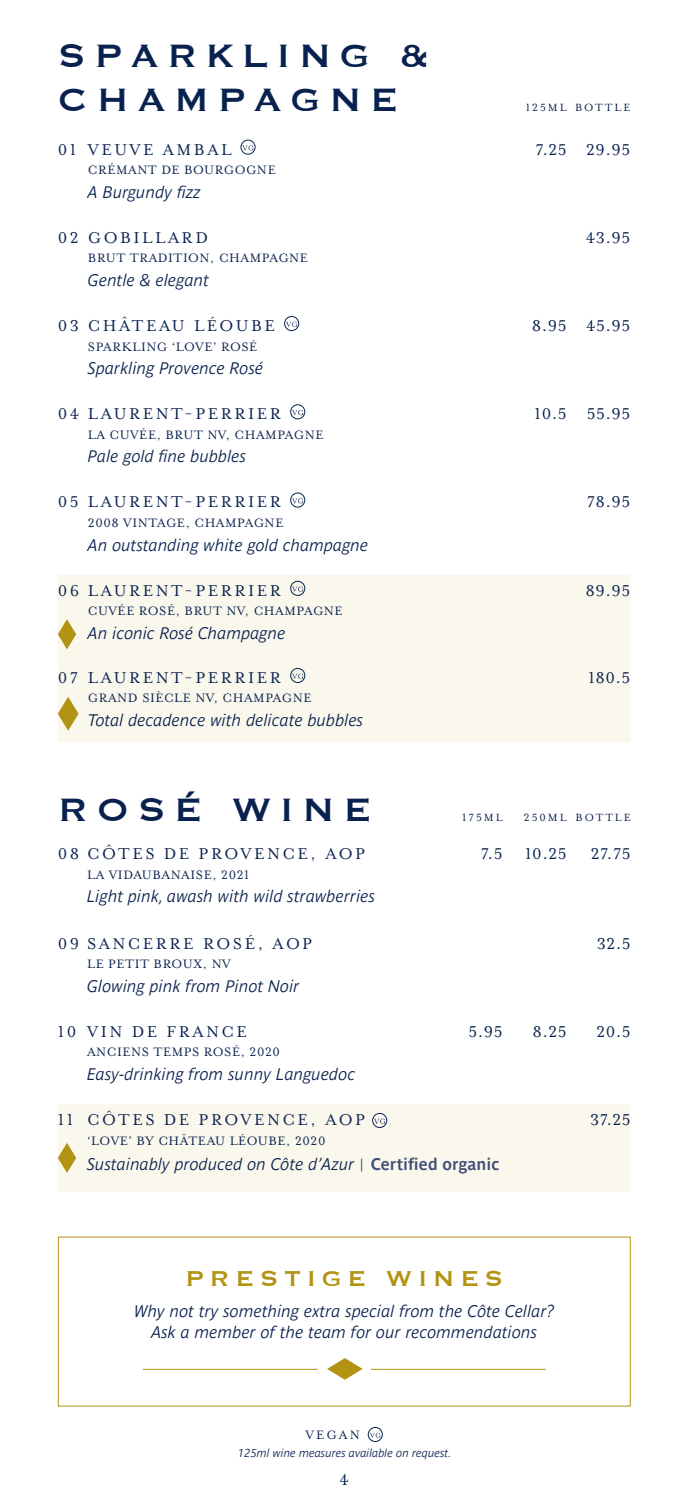
<style>
.page{position:relative;width:678px;height:1501px;background:#fff}
.page>*{position:absolute;margin:0;border:0;box-sizing:border-box;transform-origin:0 0}
._06_DRINKS_SECTION_H{font:42px/44.2px "Copperplate";letter-spacing:.2em;color:#09214f}
._01_WINE_SECTION_HEA{font:42px "Copperplate";letter-spacing:.2em;color:#09214f}
._01_WINE_SECTION_HEA-2{font:28px "Copperplate";letter-spacing:.2em;color:#b39313}
._02_WINE_LIST{font:18px "Mrs Eaves OT";letter-spacing:.14em;color:#09214f}
._02_WINE_LIST-2{font:italic 16.6px "Parisine Std Gris";letter-spacing:.005em;color:#09214f}
._02_WINE_LIST-3{font:14px "Mrs Eaves OT";letter-spacing:.04em;color:#09214f}
._05_SIDES_HEADER{font:14px "Mrs Eaves OT";letter-spacing:.16em;color:#09214f}
.t1{font:12px "Mrs Eaves OT";letter-spacing:.16em;color:#09214f}
._09_CAPTION{font:italic 11.4px "Parisine Std Gris";color:#09214f}
.s1{font-family:"Mrs Eaves OT";font-style:normal}
.s2{font-weight:700;font-style:normal;color:#404e75}
</style>
<div class="page">
<div style="left:58px;top:575px;width:572px;height:167px;background:#faf7ed"></div>
<div style="left:241px;top:140px;width:14px;height:14px;border:1px solid #09214f;border-radius:50%"></div>
<svg style="left:242px;top:145px;width:12px;height:6px"></svg>
<div style="left:284px;top:316px;width:15px;height:15px;border:1px solid #09214f;border-radius:50%"></div>
<svg style="left:286px;top:322px;width:11px;height:5px"></svg>
<div style="left:290px;top:404px;width:15px;height:15px;border:1px solid #09214f;border-radius:50%"></div>
<svg style="left:292px;top:410px;width:11px;height:5px"></svg>
<div style="left:290px;top:492px;width:15px;height:15px;border:1px solid #09214f;border-radius:50%"></div>
<svg style="left:292px;top:498px;width:11px;height:5px"></svg>
<svg style="left:58px;top:619px;width:18px;height:30px"></svg>
<div style="left:290px;top:581px;width:15px;height:14px;border:1px solid #09214f;border-radius:50%"></div>
<svg style="left:292px;top:586px;width:11px;height:5px"></svg>
<svg style="left:58px;top:696px;width:21px;height:34px"></svg>
<div style="left:290px;top:668px;width:15px;height:14px;border:1px solid #09214f;border-radius:50%"></div>
<svg style="left:292px;top:673px;width:11px;height:6px"></svg>
<div style="left:58px;top:1104px;width:572px;height:87px;background:#faf7ed"></div>
<svg style="left:58px;top:1142px;width:18px;height:30px"></svg>
<div style="left:372px;top:1113px;width:15px;height:14px;border:1px solid #09214f;border-radius:50%"></div>
<svg style="left:374px;top:1118px;width:11px;height:5px"></svg>
<div style="left:367px;top:1426px;width:16px;height:15px;border:1px solid #09214f;border-radius:50%"></div>
<svg style="left:369px;top:1432px;width:12px;height:5px"></svg>
<hr style="left:371px;top:1368px;width:174px;height:1px;background:#b39313">
<hr style="left:143px;top:1368px;width:174px;height:1px;background:#b39313">
<svg style="left:327px;top:1358px;width:35px;height:21px"></svg>
<p class="_06_DRINKS_SECTION_H" style="left:58px;top:31px;width:374px">SPARKLING &amp;<br>CHAMPAGNE</p>
<p class="_02_WINE_LIST" style="left:58px;top:139px;width:20px">01</p>
<p class="_02_WINE_LIST" style="left:88px;top:139px;width:145px">VEUVE AMBAL</p>
<p class="_02_WINE_LIST-3" style="left:88px;top:162px;width:189px">CRÉMANT DE BOURGOGNE</p>
<p class="_02_WINE_LIST-2" style="left:88px;top:182px;width:114px">A Burgundy fizz</p>
<p class="_02_WINE_LIST" style="left:58px;top:227px;width:23px">02</p>
<p class="_02_WINE_LIST" style="left:88px;top:227px;width:122px">GOBILLARD</p>
<p class="_02_WINE_LIST-3" style="left:88px;top:250px;width:222px">BRUT TRADITION, CHAMPAGNE</p>
<p class="_02_WINE_LIST-2" style="left:88px;top:271px;width:123px">Gentle &amp; elegant</p>
<p class="_02_WINE_LIST" style="left:58px;top:315px;width:23px">03</p>
<p class="_02_WINE_LIST" style="left:88px;top:315px;width:189px">CHÂTEAU LÉOUBE</p>
<p class="_02_WINE_LIST-3" style="left:88px;top:338px;width:171px">SPARKLING ‘LOVE’ ROSÉ</p>
<p class="_02_WINE_LIST-2" style="left:88px;top:359px;width:177px">Sparkling Provence Rosé</p>
<p class="_02_WINE_LIST" style="left:58px;top:403px;width:23px">04</p>
<p class="_02_WINE_LIST" style="left:88px;top:403px;width:195px">LAURENT-PERRIER</p>
<p class="_02_WINE_LIST-3" style="left:88px;top:426px;width:237px">LA CUVÉE, BRUT NV, CHAMPAGNE</p>
<p class="_02_WINE_LIST-2" style="left:88px;top:447px;width:160px">Pale gold fine bubbles</p>
<p class="_02_WINE_LIST" style="left:58px;top:492px;width:22px">05</p>
<p class="_02_WINE_LIST" style="left:88px;top:492px;width:195px">LAURENT-PERRIER</p>
<p class="_02_WINE_LIST-3" style="left:88px;top:515px;width:197px">2008 VINTAGE, CHAMPAGNE</p>
<p class="_02_WINE_LIST-2" style="left:88px;top:535px;width:282px">An outstanding white gold champagne</p>
<p class="_02_WINE_LIST" style="left:58px;top:580px;width:23px">06</p>
<p class="_02_WINE_LIST" style="left:88px;top:580px;width:195px">LAURENT-PERRIER</p>
<p class="_02_WINE_LIST-3" style="left:88px;top:603px;width:256px">CUVÉE ROSÉ, BRUT NV, CHAMPAGNE</p>
<p class="_02_WINE_LIST-2" style="left:88px;top:623px;width:199px">An iconic Rosé Champagne</p>
<p class="_02_WINE_LIST" style="left:58px;top:667px;width:22px">07</p>
<p class="_02_WINE_LIST" style="left:88px;top:667px;width:195px">LAURENT-PERRIER</p>
<p class="_02_WINE_LIST-3" style="left:88px;top:690px;width:225px">GRAND SIÈCLE NV, CHAMPAGNE</p>
<p class="_02_WINE_LIST-2" style="left:88px;top:710px;width:277px">Total decadence with delicate bubbles</p>
<p class="_01_WINE_SECTION_HEA" style="left:58px;top:782px;width:315px">ROSÉ WINE</p>
<p class="_02_WINE_LIST" style="left:58px;top:843px;width:309px">08 CÔTES DE PROVENCE, AOP</p>
<p class="_02_WINE_LIST-3" style="left:87px;top:866px;width:164px">LA VIDAUBANAISE, 2021</p>
<p class="_02_WINE_LIST-2" style="left:87px;top:887px;width:290px">Light pink, awash with wild strawberries</p>
<p class="_02_WINE_LIST" style="left:58px;top:933px;width:256px">09 SANCERRE ROSÉ, AOP</p>
<p class="_02_WINE_LIST-3" style="left:87px;top:956px;width:145px">LE PETIT BROUX, NV</p>
<p class="_02_WINE_LIST-2" style="left:87px;top:976px;width:214px">Glowing pink from Pinot Noir</p>
<p class="_02_WINE_LIST" style="left:58px;top:1021px;width:20px">10</p>
<p class="_02_WINE_LIST" style="left:87px;top:1021px;width:161px">VIN DE FRANCE</p>
<p class="_02_WINE_LIST-3" style="left:87px;top:1044px;width:194px">ANCIENS TEMPS ROSÉ, 2020</p>
<p class="_02_WINE_LIST-2" style="left:87px;top:1064px;width:270px">Easy-drinking from sunny Languedoc</p>
<p class="t1" style="left:526px;top:101px;width:42px">125ML</p>
<p class="t1" style="left:575px;top:101px;width:57px">BOTTLE</p>
<p class="_02_WINE_LIST" style="left:535px;top:139px;width:33px">7.25</p>
<p class="_02_WINE_LIST" style="left:586px;top:139px;width:46px">29.95</p>
<p class="_02_WINE_LIST" style="left:585px;top:227px;width:46px">43.95</p>
<p class="_02_WINE_LIST" style="left:532px;top:315px;width:36px">8.95</p>
<p class="_02_WINE_LIST" style="left:586px;top:315px;width:46px">45.95</p>
<p class="_02_WINE_LIST" style="left:534px;top:403px;width:34px">10.5</p>
<p class="_02_WINE_LIST" style="left:586px;top:403px;width:45px">55.95</p>
<p class="_02_WINE_LIST" style="left:586px;top:492px;width:45px">78.95</p>
<p class="_02_WINE_LIST" style="left:585px;top:580px;width:46px">89.95</p>
<p class="_02_WINE_LIST" style="left:588px;top:667px;width:44px">180.5</p>
<p class="t1" style="left:462px;top:810px;width:42px">175ML</p>
<p class="t1" style="left:524px;top:810px;width:44px">250ML</p>
<p class="t1" style="left:575px;top:810px;width:57px">BOTTLE</p>
<p class="_02_WINE_LIST" style="left:481px;top:843px;width:23px">7.5</p>
<p class="_02_WINE_LIST" style="left:525px;top:843px;width:43px">10.25</p>
<p class="_02_WINE_LIST" style="left:591px;top:843px;width:41px">27.75</p>
<p class="_02_WINE_LIST" style="left:596px;top:933px;width:35px">32.5</p>
<p class="_02_WINE_LIST" style="left:468px;top:1021px;width:36px">5.95</p>
<p class="_02_WINE_LIST" style="left:532px;top:1021px;width:36px">8.25</p>
<p class="_02_WINE_LIST" style="left:596px;top:1021px;width:36px">20.5</p>
<p class="_02_WINE_LIST" style="left:58px;top:1109px;width:17px">11</p>
<p class="_02_WINE_LIST" style="left:87px;top:1109px;width:279px">CÔTES DE PROVENCE, AOP</p>
<p class="_02_WINE_LIST-3" style="left:87px;top:1132px;width:240px">‘LOVE’ BY CHÂTEAU LÉOUBE, 2020</p>
<p class="_02_WINE_LIST-2" style="left:87px;top:1154px;width:413px">Sustainably produced on Côte d’Azur <span class="s1">|</span> <span class="s2">Certified organic</span></p>
<p class="_02_WINE_LIST" style="left:590px;top:1109px;width:42px">37.25</p>
<p class="_01_WINE_SECTION_HEA-2" style="left:185px;top:1260px;width:319px">PRESTIGE WINES</p>
<p class="_02_WINE_LIST-2" style="left:134px;top:1301px;width:421px">Why not try something extra special from the Côte Cellar?</p>
<p class="_02_WINE_LIST-2" style="left:151px;top:1322px;width:387px">Ask a member of the team for our recommendations</p>
<p class="_05_SIDES_HEADER" style="left:305px;top:1426px;width:56px">VEGAN</p>
<p class="_09_CAPTION" style="left:238px;top:1446px;width:215px">125ml wine measures available on request.</p>
<p class="_02_WINE_LIST" style="left:339px;top:1469px;width:11px">4</p>
</div>
